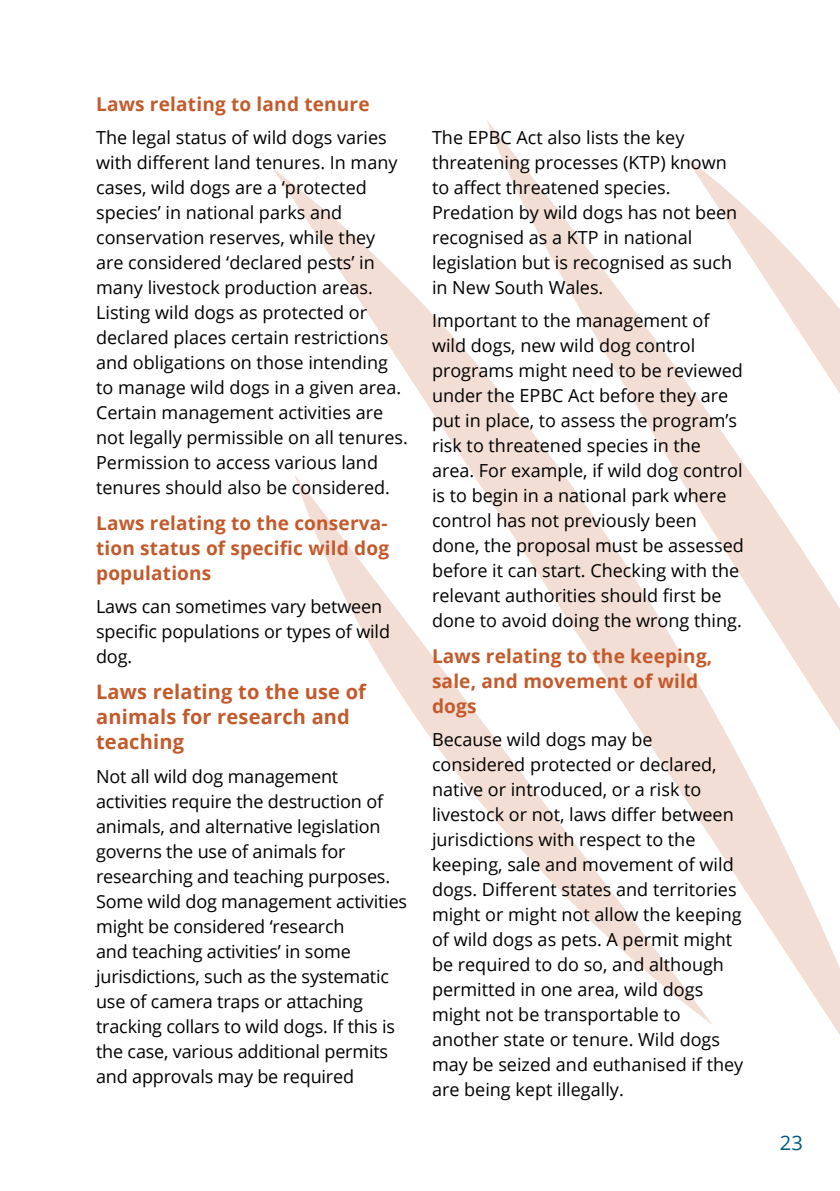
<style>
.page{position:relative;width:840px;height:1191px;background:#fff}
.page>*{position:absolute;margin:0;border:0;box-sizing:border-box;transform-origin:0 0}
.t1{font:700 20px/25px "Open Sans";letter-spacing:.01em;color:#c35a2c}
.t2{font:20px "Open Sans";color:#00597e}
.t3{font:700 19px/25px "Open Sans";letter-spacing:.01em;color:#c35a2c;text-align:justify}
.t4{font:18px/25px "Open Sans";color:#000}
</style>
<div class="page">
<svg style="left:273px;top:168px;width:566px;height:865px"></svg>
<svg style="left:294px;top:474px;width:418px;height:551px"></svg>
<p class="t3" style="left:96px;top:91px;width:275px">Laws relating to land tenure</p>
<p class="t4" style="left:96px;top:124px;width:313px">The legal status of wild dogs varies with different land tenures. In many cases, wild dogs are a ‘protected species’ in national parks and conservation reserves, while they<br>are considered ‘declared pests’ in many livestock production areas.<br>Listing wild dogs as protected or declared places certain restrictions and obligations on those intending to manage wild dogs in a given area.<br>Certain management activities are not legally permissible on all tenures.<br>Permission to access various land tenures should also be considered.</p>
<p class="t3" style="left:96px;top:510px;width:294px">Laws relating to the conserva&shy;tion status of specific wild dog populations</p>
<p class="t4" style="left:96px;top:593px;width:295px">Laws can sometimes vary between specific populations or types of wild dog.</p>
<p class="t1" style="left:96px;top:679px;width:271px">Laws relating to the use of animals for research and teaching</p>
<p class="t4" style="left:96px;top:763px;width:312px">Not all wild dog management activities require the destruction of animals, and alternative legislation governs the use of animals for researching and teaching purposes.<br>Some wild dog management activities might be considered ‘research<br>and teaching activities’ in some jurisdictions, such as the systematic use of camera traps or attaching tracking collars to wild dogs. If this is the case, various additional permits and approvals may be required</p>
<p class="t4" style="left:432px;top:124px;width:307px">The EPBC Act also lists the key threatening processes (KTP) known to affect threatened species.<br>Predation by wild dogs has not been recognised as a KTP in national legislation but is recognised as such in New South Wales.</p>
<p class="t4" style="left:432px;top:307px;width:313px">Important to the management of wild dogs, new wild dog control programs might need to be reviewed under the EPBC Act before they are put in place, to assess the program’s risk to threatened species in the area. For example, if wild dog control is to begin in a national park where control has not previously been done, the proposal must be assessed before it can start. Checking with the relevant authorities should first be done to avoid doing the wrong thing.</p>
<p class="t3" style="left:432px;top:643px;width:282px;text-align:left">Laws relating to the keeping, sale, and movement of wild dogs</p>
<p class="t4" style="left:432px;top:726px;width:313px">Because wild dogs may be considered protected or declared, native or introduced, or a risk to livestock or not, laws differ between jurisdictions with respect to the keeping, sale and movement of wild dogs. Different states and territories might or might not allow the keeping of wild dogs as pets. A permit might be required to do so, and although permitted in one area, wild dogs might not be transportable to another state or tenure. Wild dogs may be seized and euthanised if they are being kept illegally.</p>
<p class="t2" style="left:779px;top:1129px;width:24px">23</p>
</div>
